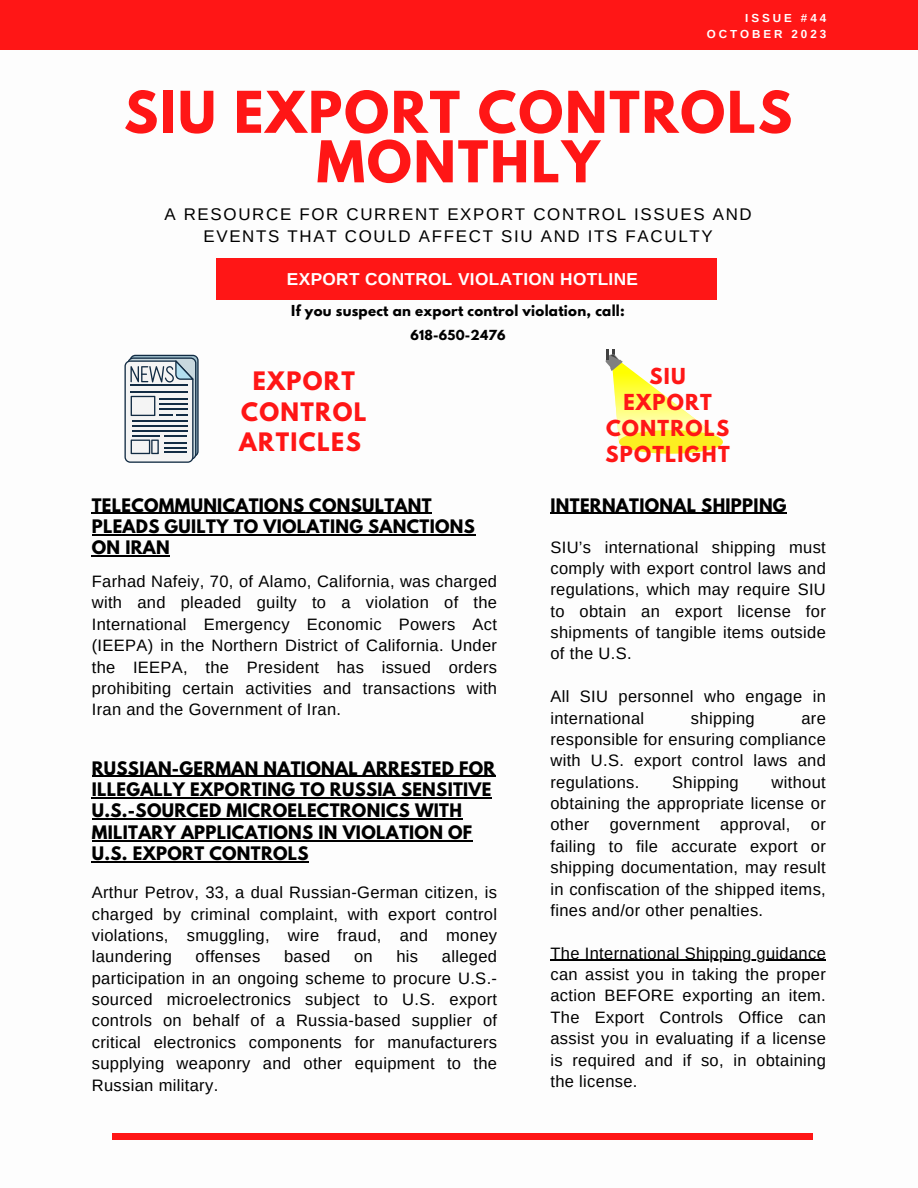
<style>
.page{position:relative;width:918px;height:1188px;background:#fff}
.page>*{position:absolute;margin:0;border:0;box-sizing:border-box;transform-origin:0 0}
.t1{font:700 51px/49.5px "League Spartan";letter-spacing:.04em;color:#ff1616;text-align:center}
.t2{font:700 22.5px "League Spartan";letter-spacing:.06em;color:#ff1616}
.t3{font:700 19.5px/26.1px "League Spartan";letter-spacing:.06em;color:#ff1616;text-align:center}
.t4{font:700 17.25px "Arimo";letter-spacing:.02em;color:#fff}
.t5{font:16.95px/22.2px "Arimo";letter-spacing:.1em;color:#000;text-align:center}
.t6{font:16.5px/21.3px "Arimo";letter-spacing:.02em;color:#000;text-align:justify}
.t7{font:700 16.5px/21.3px "League Spartan";letter-spacing:.02em;color:#000}
.t8{font:700 13.35px "League Spartan";letter-spacing:.02em;color:#000}
.t9{font:700 12.3px "League Spartan";letter-spacing:.02em;color:#000}
.t10{font:700 11.7px "Arimo";letter-spacing:.25em;color:#fff}
</style>
<div class="page">
<div style="left:0;top:0;width:918px;height:50px;background:#ff1616"></div>
<div style="left:112px;top:1133px;width:701px;height:7px;background:#ff1616"></div>
<div style="left:216px;top:259px;width:500px;height:41px;background:#ff1616"></div>
<svg style="left:124px;top:355px;width:75px;height:108px"></svg>
<hr style="left:92px;top:776px;width:404px;height:1px;background:#000">
<hr style="left:92px;top:797px;width:400px;height:1px;background:#000">
<hr style="left:92px;top:819px;width:370px;height:1px;background:#000">
<hr style="left:92px;top:840px;width:381px;height:1px;background:#000">
<hr style="left:92px;top:861px;width:217px;height:1px;background:#000">
<hr style="left:92px;top:513px;width:340px;height:1px;background:#000">
<hr style="left:92px;top:534px;width:383px;height:1px;background:#000">
<hr style="left:92px;top:555px;width:78px;height:2px;background:#000">
<svg style="left:605px;top:350px;width:118px;height:104px"></svg>
<hr style="left:550px;top:960px;width:276px;height:1px;background:#000">
<hr style="left:550px;top:513px;width:237px;height:1px;background:#000">
<p class="t10" style="left:745px;top:11px;width:82px">ISSUE #44</p>
<p class="t10" style="left:707px;top:27px;width:121px">OCTOBER 2023</p>
<p class="t1" style="left:124px;top:94px;width:670px">SIU EXPORT CONTROLS<br>MONTHLY</p>
<p class="t5" style="left:164px;top:203px;width:589px">A RESOURCE FOR CURRENT EXPORT CONTROL ISSUES AND<br>EVENTS THAT COULD AFFECT SIU AND ITS FACULTY</p>
<p class="t4" style="left:287px;top:269px;width:353px">EXPORT CONTROL VIOLATION HOTLINE</p>
<p class="t8" style="left:291px;top:304px;width:335px">If you suspect an export control violation, call:</p>
<p class="t9" style="left:411px;top:328px;width:97px">618-650-2476</p>
<p class="t2" style="left:253px;top:370px;width:104px">EXPORT</p>
<p class="t2" style="left:241px;top:400px;width:127px">CONTROL</p>
<p class="t2" style="left:239px;top:430px;width:123px">ARTICLES</p>
<p class="t7" style="left:92px;top:496px;width:385px">TELECOMMUNICATIONS CONSULTANT<br>PLEADS GUILTY TO VIOLATING SANCTIONS<br>ON IRAN</p>
<p class="t6" style="left:92px;top:571px;width:407px">Farhad Nafeiy, 70, of Alamo, California, was charged with and pleaded guilty to a violation of the International Emergency Economic Powers Act (IEEPA) in the Northern District of California. Under the IEEPA, the President has issued orders prohibiting certain activities and transactions with Iran and the Government of Iran.</p>
<p class="t7" style="left:92px;top:760px;width:405px">RUSSIAN-GERMAN NATIONAL ARRESTED FOR ILLEGALLY EXPORTING TO RUSSIA SENSITIVE U.S.-SOURCED MICROELECTRONICS WITH MILITARY APPLICATIONS IN VIOLATION OF U.S. EXPORT CONTROLS</p>
<p class="t6" style="left:92px;top:882px;width:407px">Arthur Petrov, 33, a dual Russian-German citizen, is charged by criminal complaint, with export control violations, smuggling, wire fraud, and money laundering</p>
<p class="t6" style="left:92px;top:946px;width:407px;text-indent:350px">alleged participation in an ongoing scheme to procure U.S.- sourced microelectronics subject to U.S. export controls on behalf of a Russia-based supplier of critical electronics components for manufacturers supplying weaponry and other equipment to the Russian military.</p>
<p class="t6" style="left:196px;top:946px;width:66px">offenses</p>
<p class="t6" style="left:284px;top:946px;width:48px">based</p>
<p class="t6" style="left:354px;top:946px;width:20px">on</p>
<p class="t6" style="left:396px;top:946px;width:23px">his</p>
<p class="t3" style="left:606px;top:365px;width:126px">SIU<br>EXPORT<br>CONTROLS<br>SPOTLIGHT</p>
<p class="t7" style="left:550px;top:496px;width:238px">INTERNATIONAL SHIPPING</p>
<p class="t6" style="left:550px;top:536px;width:277px">SIU’s international shipping must comply with export control laws and regulations, which may require SIU to obtain an export license for shipments of tangible items outside of the U.S.</p>
<p class="t6" style="left:550px;top:686px;width:277px">All SIU personnel who engage in international</p>
<p class="t6" style="left:691px;top:707px;width:65px">shipping</p>
<p class="t6" style="left:550px;top:707px;width:277px;text-indent:251px">are responsible for ensuring compliance with U.S. export control laws and regulations.</p>
<p class="t6" style="left:550px;top:771px;width:277px;text-indent:221px">without obtaining the appropriate license or other government approval, or failing to file accurate export or shipping documentation, may result in confiscation of the shipped items, fines and/or other penalties.</p>
<p class="t6" style="left:550px;top:942px;width:277px">The International Shipping guidance can assist you in taking the proper action BEFORE exporting an item.<br>The Export Controls Office can assist you in evaluating if a license is required and if so, in obtaining the license.</p>
<p class="t6" style="left:672px;top:771px;width:68px">Shipping</p>
</div>
